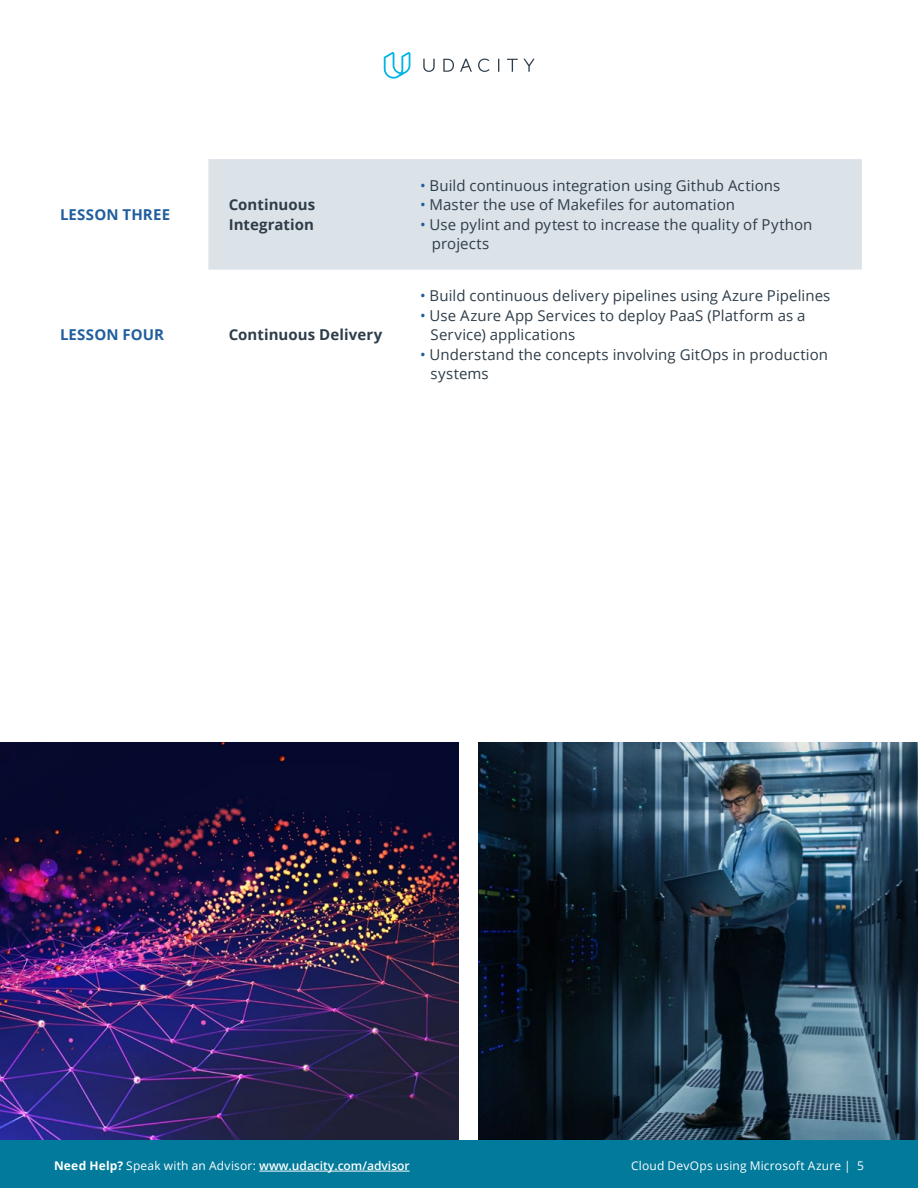
<style>
.page{position:relative;width:918px;height:1188px;background:#fff}
.page>*{position:absolute;margin:0;border:0;box-sizing:border-box;transform-origin:0 0}
.t1{font:15px/19.5px "Open Sans";letter-spacing:.005em;color:#2e3d49}
.t2{font:700 15px/19.5px "Open Sans";letter-spacing:.005em;color:#2e3d49}
.t3{font:700 15px "Open Sans";letter-spacing:.015em;color:#215e9e}
.t4{font:600 12px "Open Sans";color:#fff}
.t5{font:12px "Open Sans";letter-spacing:.015em;color:#fff}
.s1{color:#215e9e}
.s2{font-weight:700}
.s3{font-weight:400}
</style>
<div class="page">
<div style="left:0;top:1140px;width:918px;height:48px;background:#017a9b"></div>
<hr style="left:259px;top:1171px;width:151px;height:1px;background:#fff">
<svg style="left:384px;top:52px;width:26px;height:27px"></svg>
<svg style="left:423px;top:59px;width:112px;height:13px"></svg>
<img style="left:0;top:742px;width:459px;height:397px">
<img style="left:478px;top:742px;width:440px;height:397px">
<div style="left:208px;top:159px;width:654px;height:111px;background:#dbe2e8"></div>
<p class="t3" style="left:60px;top:204px;width:112px">LESSON THREE</p>
<p class="t2" style="left:229px;top:195px;width:88px">Continuous<br>Integration</p>
<p class="t3" style="left:60px;top:324px;width:106px">LESSON FOUR</p>
<p class="t2" style="left:229px;top:325px;width:155px">Continuous Delivery</p>
<p class="t1" style="left:420px;top:175px;width:362px"><span class="s1">•</span> Build continuous integration using Github Actions</p>
<p class="t1" style="left:420px;top:195px;width:317px"><span class="s1">•</span> Master the use of Makefiles for automation</p>
<p class="t1" style="left:432px;top:214px;width:382px;text-indent:-12px"><span class="s1">•</span> Use pylint and pytest to increase the quality of Python projects</p>
<p class="t1" style="left:420px;top:286px;width:412px"><span class="s1">•</span> Build continuous delivery pipelines using Azure Pipelines</p>
<p class="t1" style="left:431px;top:305px;width:376px;text-indent:-11px"><span class="s1">•</span> Use Azure App Services to deploy PaaS (Platform as a<br>Service) applications</p>
<p class="t1" style="left:431px;top:344px;width:399px;text-indent:-11px"><span class="s1">•</span> Understand the concepts involving GitOps in production systems</p>
<p class="t4" style="left:54px;top:1158px;width:357px"><span class="s2">Need Help?</span> <span class="s3">Speak with an Advisor:</span> www.udacity.com/advisor</p>
<p class="t5" style="left:631px;top:1158px;width:234px">Cloud DevOps using Microsoft Azure | 5</p>
</div>
